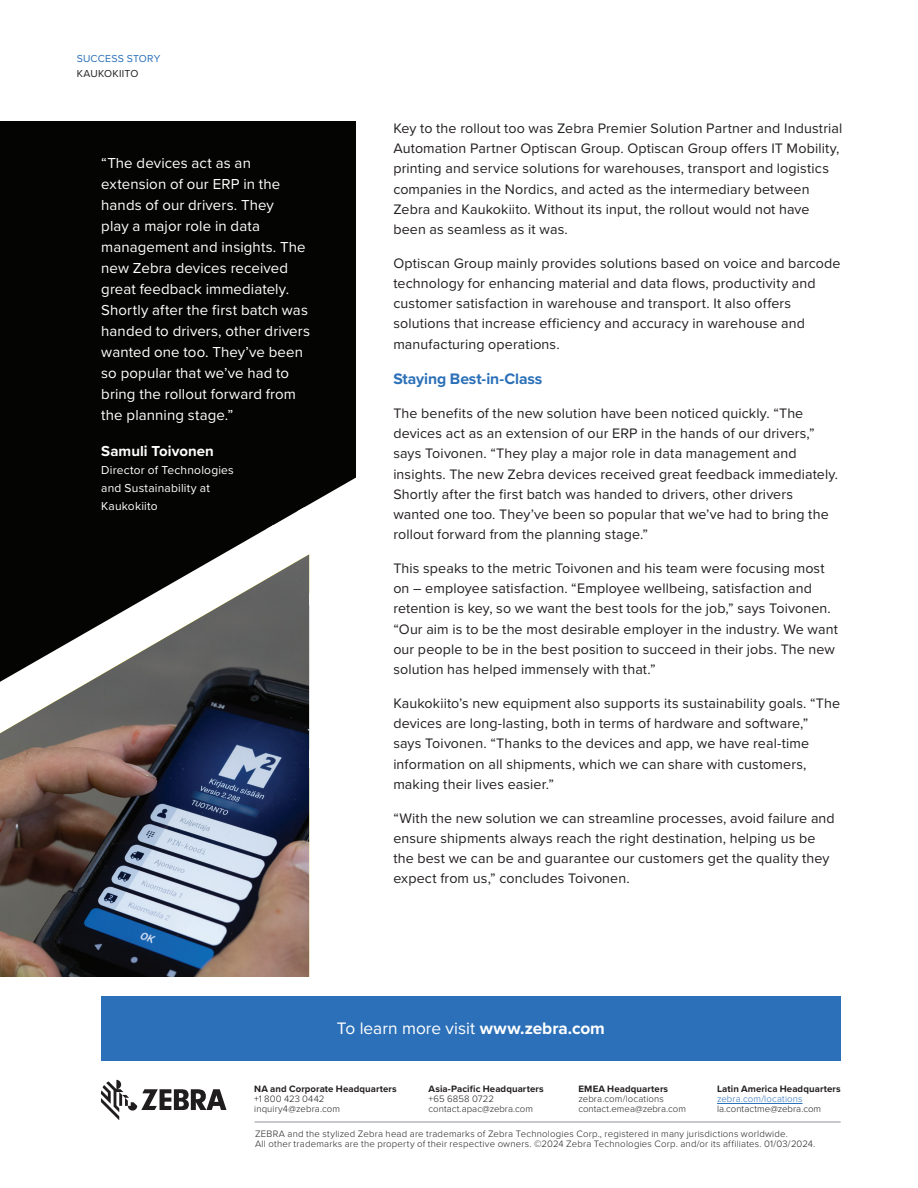
<style>
.page{position:relative;width:918px;height:1188px;background:#fff}
.page>*{position:absolute;margin:0;border:0;box-sizing:border-box;transform-origin:0 0}
.t1{font:17.25px "Proxima Nova";color:#fff}
.t2{font:700 15.75px "Proxima Nova";letter-spacing:-.01em;color:#2b70b8}
.t3{font:15px/21px "Proxima Nova";letter-spacing:.005em;color:#fff}
.t4{font:700 15px "Proxima Nova";color:#fff}
.t5{font:14.25px/20.2px "Proxima Nova";letter-spacing:.01em;color:#231f20}
.t6{font:12px/18px "Proxima Nova";letter-spacing:.015em;color:#fff}
.t7{font:10.5px "Proxima Nova";letter-spacing:.02em;color:#2b70b8}
.t8{font:10.5px "Proxima Nova";letter-spacing:.025em;color:#231f20}
.t9{font:300 9.6px/10.4px "Proxima Nova";letter-spacing:.02em;color:#231f20}
.t10{font:700 9.6px "Proxima Nova";letter-spacing:.01em;color:#231f20}
.t11{font:300 9.6px "Proxima Nova";letter-spacing:.015em;color:#2b70b8}
.s1{font-weight:700}
</style>
<div class="page">
<div style="left:0;top:122px;width:356px;height:628px;background:#040503"></div>
<svg style="left:223px;top:477px;width:133px;height:307px"></svg>
<img style="left:0;top:554px;width:309px;height:423px">
<hr style="left:717px;top:1103px;width:86px;height:1px;background:#2b70b8">
<div style="left:101px;top:996px;width:740px;height:64px;background:#2b70b8"></div>
<hr style="left:255px;top:1122px;width:586px;height:1px;background:#8e929a">
<svg style="left:101px;top:1080px;width:126px;height:40px"></svg>
<svg style="left:297px;top:507px;width:25px;height:7px"></svg>
<svg style="left:266px;top:524px;width:57px;height:8px"></svg>
<div style="left:309px;top:545px;width:47px;height:223px;background:#fff"></div>
<p class="t7" style="left:77px;top:51px;width:85px">SUCCESS STORY</p>
<p class="t8" style="left:77px;top:65px;width:63px">KAUKOKIITO</p>
<p class="t3" style="left:101px;top:152px;width:210px">“The devices act as an extension of our ERP in the hands of our drivers. They<br>play a major role in data management and insights. The new Zebra devices received great feedback immediately.<br>Shortly after the first batch was handed to drivers, other drivers wanted one too. They’ve been so popular that we’ve had to bring the rollout forward from the planning stage.”</p>
<p class="t4" style="left:101px;top:440px;width:114px">Samuli Toivonen</p>
<p class="t6" style="left:101px;top:460px;width:134px">Director of Technologies and Sustainability at<br>Kaukokiito</p>
<p class="t5" style="left:393px;top:117px;width:451px">Key to the rollout too was Zebra Premier Solution Partner and Industrial Automation Partner Optiscan Group. Optiscan Group offers IT Mobility, printing and service solutions for warehouses, transport and logistics companies in the Nordics, and acted as the intermediary between Zebra and Kaukokiito. Without its input, the rollout would not have been as seamless as it was.</p>
<p class="t5" style="left:393px;top:252px;width:449px">Optiscan Group mainly provides solutions based on voice and barcode technology for enhancing material and data flows, productivity and customer satisfaction in warehouse and transport. It also offers solutions that increase efficiency and accuracy in warehouse and manufacturing operations.</p>
<p class="t2" style="left:393px;top:367px;width:151px">Staying Best-in-Class</p>
<p class="t5" style="left:393px;top:402px;width:446px">The benefits of the new solution have been noticed quickly. “The devices act as an extension of our ERP in the hands of our drivers,” says Toivonen. “They play a major role in data management and insights. The new Zebra devices received great feedback immediately.<br>Shortly after the first batch was handed to drivers, other drivers wanted one too. They’ve been so popular that we’ve had to bring the rollout forward from the planning stage.”</p>
<p class="t5" style="left:393px;top:557px;width:446px">This speaks to the metric Toivonen and his team were focusing most on – employee satisfaction. “Employee wellbeing, satisfaction and retention is key, so we want the best tools for the job,” says Toivonen. “Our aim is to be the most desirable employer in the industry. We want our people to be in the best position to succeed in their jobs. The new solution has helped immensely with that.”</p>
<p class="t5" style="left:393px;top:692px;width:448px">Kaukokiito’s new equipment also supports its sustainability goals. “The devices are long-lasting, both in terms of hardware and software,”<br>says Toivonen. “Thanks to the devices and app, we have real-time information on all shipments, which we can share with customers, making their lives easier.”</p>
<p class="t5" style="left:393px;top:807px;width:443px">“With the new solution we can streamline processes, avoid failure and ensure shipments always reach the right destination, helping us be the best we can be and guarantee our customers get the quality they expect from us,” concludes Toivonen.</p>
<p class="t1" style="left:337px;top:1015px;width:270px">To learn more visit <span class="s1">www.zebra.com</span></p>
<p class="t10" style="left:717px;top:1081px;width:125px">Latin America Headquarters</p>
<p class="t11" style="left:717px;top:1092px;width:87px">zebra.com/locations</p>
<p class="t9" style="left:717px;top:1103px;width:106px">la.contactme@zebra.com</p>
<p class="t9" style="left:255px;top:1128px;width:562px">ZEBRA and the stylized Zebra head are trademarks of Zebra Technologies Corp., registered in many jurisdictions worldwide.<br>All other trademarks are the property of their respective owners. ©2024 Zebra Technologies Corp. and/or its affiliates. 01/03/2024.</p>
<p class="t10" style="left:429px;top:1081px;width:117px">Asia-Pacific Headquarters</p>
<p class="t9" style="left:429px;top:1093px;width:106px">+65 6858 0722 contact.apac@zebra.com</p>
<p class="t10" style="left:254px;top:1081px;width:144px">NA and Corporate Headquarters</p>
<p class="t9" style="left:254px;top:1093px;width:87px">+1 800 423 0442 inquiry4@zebra.com</p>
<p class="t10" style="left:578px;top:1081px;width:91px">EMEA Headquarters</p>
<p class="t9" style="left:578px;top:1093px;width:109px">zebra.com/locations contact.emea@zebra.com</p>
</div>
